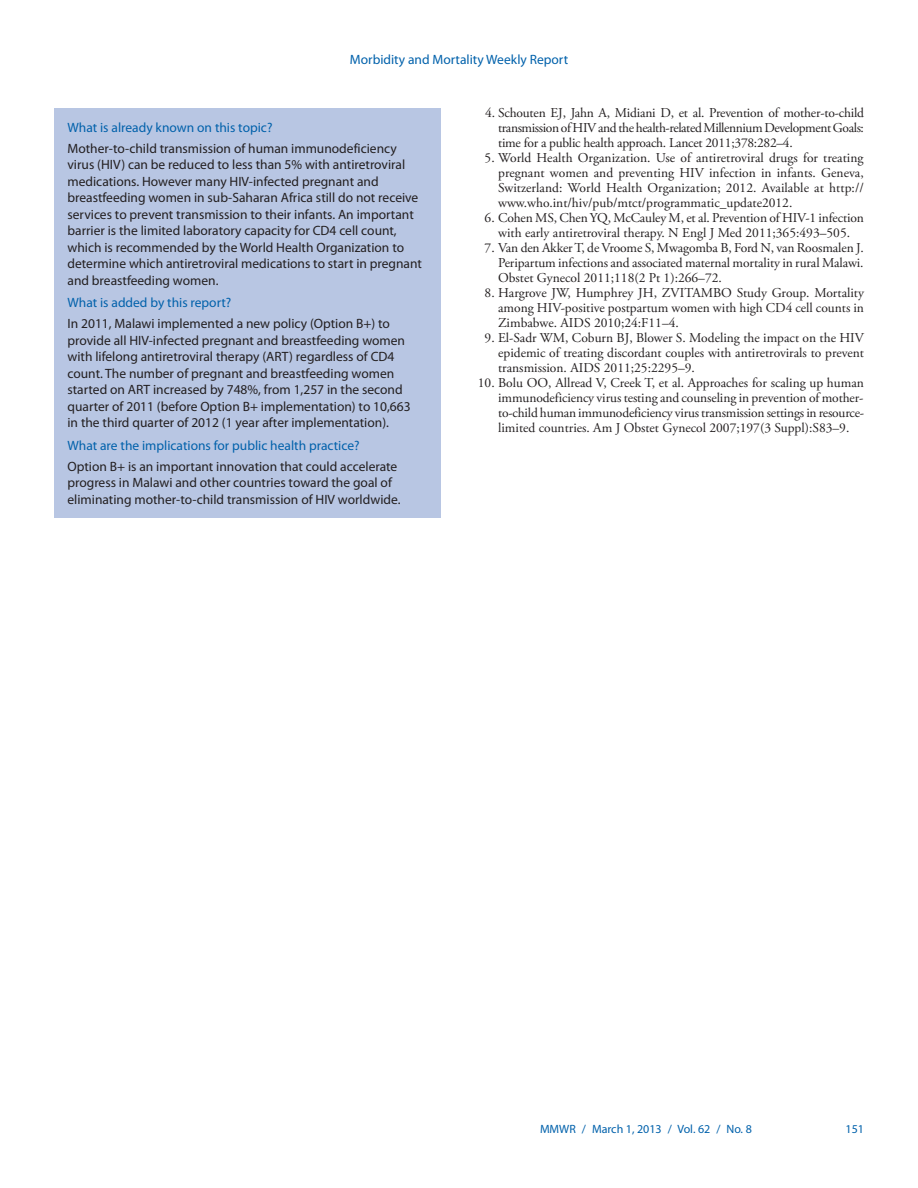
<style>
.page{position:relative;width:918px;height:1188px;background:#fff}
.page>*{position:absolute;margin:0;border:0;box-sizing:border-box;transform-origin:0 0}
.reference_text_1-99{font:13.5px/15px "Adobe Garamond Pro";color:#231f20;text-align:justify}
.fb_answer{font:13.5px/16.5px "Myriad Pro";color:#231f20}
.fb_question{font:13.5px "Myriad Pro";color:#0161ab}
.t1{font:12px "Myriad Pro";color:#0161ab}
</style>
<div class="page">
<div style="left:54px;top:108px;width:386px;height:409px;background:#b8c6e3"></div>
<p class="fb_question" style="left:350px;top:51px;width:220px">Morbidity and Mortality Weekly Report</p>
<p class="fb_question" style="left:68px;top:119px;width:206px">What is already known on this topic?</p>
<p class="fb_answer" style="left:68px;top:140px;width:356px">Mother-to-child transmission of human immunodeficiency virus (HIV) can be reduced to less than 5% with antiretroviral medications. However many HIV-infected pregnant and breastfeeding women in sub-Saharan Africa still do not receive services to prevent transmission to their infants. An important barrier is the limited laboratory capacity for CD4 cell count, which is recommended by the World Health Organization to determine which antiretroviral medications to start in pregnant and breastfeeding women.</p>
<p class="fb_question" style="left:68px;top:294px;width:165px">What is added by this report?</p>
<p class="fb_answer" style="left:68px;top:315px;width:345px">In 2011, Malawi implemented a new policy (Option B+) to provide all HIV-infected pregnant and breastfeeding women with lifelong antiretroviral therapy (ART) regardless of CD4 count. The number of pregnant and breastfeeding women started on ART increased by 748%, from 1,257 in the second quarter of 2011 (before Option B+ implementation) to 10,663 in the third quarter of 2012 (1 year after implementation).</p>
<p class="fb_question" style="left:68px;top:437px;width:294px">What are the implications for public health practice?</p>
<p class="fb_answer" style="left:68px;top:458px;width:335px">Option B+ is an important innovation that could accelerate progress in Malawi and other countries toward the goal of eliminating mother-to-child transmission of HIV worldwide.</p>
<p class="reference_text_1-99" style="left:498px;top:106px;width:368px;text-indent:-13px">4. Schouten EJ, Jahn A, Midiani D, et al. Prevention of mother-to-child transmission of HIV and the health-related Millennium Development Goals: time for a public health approach. Lancet 2011;378:282–4.</p>
<p class="reference_text_1-99" style="left:498px;top:151px;width:367px;text-indent:-14px">5. World Health Organization. Use of antiretroviral drugs for treating pregnant women and preventing HIV infection in infants. Geneva, Switzerland: World Health Organization; 2012. Available at http:// www.who.int/hiv/pub/mtct/programmatic_update2012.</p>
<p class="reference_text_1-99" style="left:485px;top:211px;width:381px;text-align:center">6. Cohen MS, Chen YQ, McCauley M, et al. Prevention of HIV-1 infection with early antiretroviral therapy. N Engl J Med 2011;365:493–505.</p>
<p class="reference_text_1-99" style="left:498px;top:241px;width:367px;text-indent:-14px">7. Van den Akker T, de Vroome S, Mwagomba B, Ford N, van Roosmalen J.<br>Peripartum infections and associated maternal mortality in rural Malawi.<br>Obstet Gynecol 2011;118(2 Pt 1):266–72.</p>
<p class="reference_text_1-99" style="left:498px;top:286px;width:367px;text-indent:-14px">8. Hargrove JW, Humphrey JH, ZVITAMBO Study Group. Mortality among HIV-positive postpartum women with high CD4 cell counts in Zimbabwe. AIDS 2010;24:F11–4.</p>
<p class="reference_text_1-99" style="left:498px;top:331px;width:367px;text-indent:-14px">9. El-Sadr WM, Coburn BJ, Blower S. Modeling the impact on the HIV epidemic of treating discordant couples with antiretrovirals to prevent transmission. AIDS 2011;25:2295–9.</p>
<p class="reference_text_1-99" style="left:498px;top:376px;width:368px;text-indent:-20px">10. Bolu OO, Allread V, Creek T, et al. Approaches for scaling up human immunodeficiency virus testing and counseling in prevention of mother&shy;to-child human immunodeficiency virus transmission settings in resource&shy;limited countries. Am J Obstet Gynecol 2007;197(3 Suppl):S83–9.</p>
<p class="t1" style="left:540px;top:1121px;width:213px">MMWR / March 1, 2013 / Vol. 62 / No. 8</p>
<p class="t1" style="left:846px;top:1121px;width:20px">151</p>
</div>
